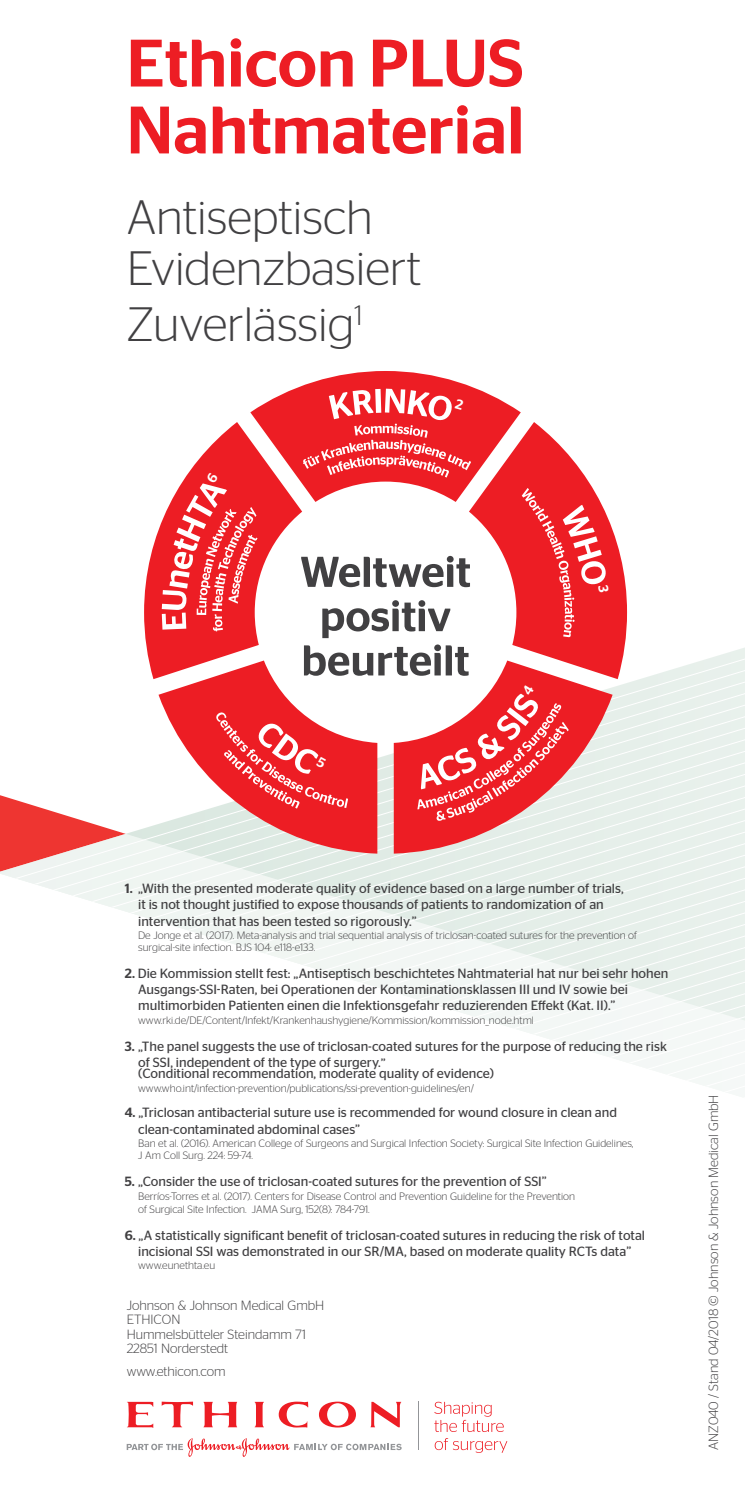
<style>
.page{position:relative;width:745px;height:1489px;background:#fff}
.page>*{position:absolute;margin:0;border:0;box-sizing:border-box;transform-origin:0 0}
.t1{font:500 67px/67px "Stag Sans";color:#ed1d24}
.t2{font:300 48.25px/50.8px "Stag Sans";color:#414042}
.t3{font:13.25px/16px "Stag Sans";color:#414042}
.t4{font:300 13.25px/14.5px "Stag Sans";color:#414042}
.t5{font:300 10.75px/12px "Stag Sans";color:#414042}
.s1{font-weight:500}
</style>
<div class="page">
<svg style="left:0;top:833px;width:744px;height:258px"></svg>
<hr style="left:417px;top:1401px;width:1px;height:48px;background:#939598">
<svg style="left:434px;top:1401px;width:69px;height:30px"></svg>
<svg style="left:434px;top:1438px;width:73px;height:14px"></svg>
<svg style="left:127px;top:1401px;width:26px;height:26px"></svg>
<svg style="left:161px;top:1401px;width:32px;height:26px"></svg>
<svg style="left:203px;top:1401px;width:34px;height:26px"></svg>
<svg style="left:254px;top:1401px;width:10px;height:26px"></svg>
<svg style="left:278px;top:1401px;width:30px;height:26px"></svg>
<svg style="left:370px;top:1401px;width:31px;height:26px"></svg>
<svg style="left:319px;top:1401px;width:37px;height:26px"></svg>
<svg style="left:127px;top:1438px;width:274px;height:18px"></svg>
<svg style="left:144px;top:371px;width:482px;height:482px"></svg>
<h1 class="t1" style="left:127px;top:29px;width:399px">Ethicon PLUS<br>Nahtmaterial</h1>
<h2 class="t2" style="left:127px;top:191px;width:296px">Antiseptisch<br>Evidenzbasiert</h2>
<h2 class="t2" style="left:127px;top:298px;width:237px">Zuverlässig<sup>1</sup></h2>
<p class="t3" style="left:138px;top:880px;width:487px;text-indent:-13px"><span class="s1">1.</span> „With the presented moderate quality of evidence based on a large number of trials, it is not thought justified to expose thousands of patients to randomization of an intervention that has been tested so rigorously.</p>
<p class="t3" style="left:411px;top:905px;width:6px">„</p>
<p class="t5" style="left:138px;top:929px;width:500px">De Jonge et al. (2017). Meta-analysis and trial sequential analysis of triclosan-coated sutures for the prevention of surgical-site infection. BJS 104: e118-e133.</p>
<p class="t3" style="left:138px;top:965px;width:531px;text-indent:-13px"><span class="s1">2.</span> Die Kommission stellt fest: „Antiseptisch beschichtetes Nahtmaterial hat nur bei sehr hohen<br>Ausgangs-SSI-Raten, bei Operationen der Kontaminationsklassen III und IV sowie bei multimorbiden Patienten einen die Infektionsgefahr reduzierenden Effekt (Kat. II).</p>
<p class="t3" style="left:610px;top:989px;width:6px">„</p>
<p class="t5" style="left:138px;top:1013px;width:397px">www.rki.de/DE/Content/Infekt/Krankenhaushygiene/Kommission/kommission_node.html</p>
<p class="t3" style="left:138px;top:1038px;width:530px;text-indent:-13px"><span class="s1">3.</span> „The panel suggests the use of triclosan-coated sutures for the purpose of reducing the risk of SSI, independent of the type of surgery.</p>
<p class="t3" style="left:138px;top:1045px;width:357px;line-height:19px;text-indent:242px">„<br>(Conditional recommendation, moderate quality of evidence)</p>
<p class="t5" style="left:138px;top:1081px;width:337px">www.who.int/infection-prevention/publications/ssi-prevention-guidelines/en/</p>
<p class="t3" style="left:138px;top:1104px;width:480px;text-indent:-13px"><span class="s1">4.</span> „Triclosan antibacterial suture use is recommended for wound closure in clean and clean-contaminated abdominal cases</p>
<p class="t3" style="left:355px;top:1112px;width:6px">„</p>
<p class="t5" style="left:138px;top:1136px;width:496px">Ban et al. (2016). American College of Surgeons and Surgical Infection Society: Surgical Site Infection Guidelines,<br>J Am Coll Surg. 224: 59-74.</p>
<p class="t3" style="left:125px;top:1173px;width:418px"><span class="s1">5.</span> „Consider the use of triclosan-coated sutures for the prevention of SSI</p>
<p class="t3" style="left:541px;top:1165px;width:6px">„</p>
<p class="t5" style="left:138px;top:1189px;width:438px;line-height:12.8px">Berríos-Torres et al. (2017). Centers for Disease Control and Prevention Guideline for the Prevention of Surgical Site Infection. JAMA Surg, 152(8): 784-791.</p>
<p class="t3" style="left:125px;top:1227px;width:521px;text-align:center"><span class="s1">6.</span> „A statistically significant benefit of triclosan-coated sutures in reducing the risk of total incisional SSI was demonstrated in our SR/MA, based on moderate quality RCTs data</p>
<p class="t3" style="left:626px;top:1235px;width:6px">„</p>
<p class="t5" style="left:138px;top:1259px;width:79px">www.eunethta.eu</p>
<p class="t4" style="left:127px;top:1297px;width:199px">Johnson &amp; Johnson Medical GmbH<br>ETHICON<br>Hummelsbütteler Steindamm 71<br>22851 Norderstedt</p>
<p class="t4" style="left:127px;top:1363px;width:100px">www.ethicon.com</p>
<p class="t4" style="left:705px;top:1449px;width:357px;rotate:-90deg">ANZ040 / Stand 04/2018 © Johnson &amp; Johnson Medical GmbH</p>
</div>
